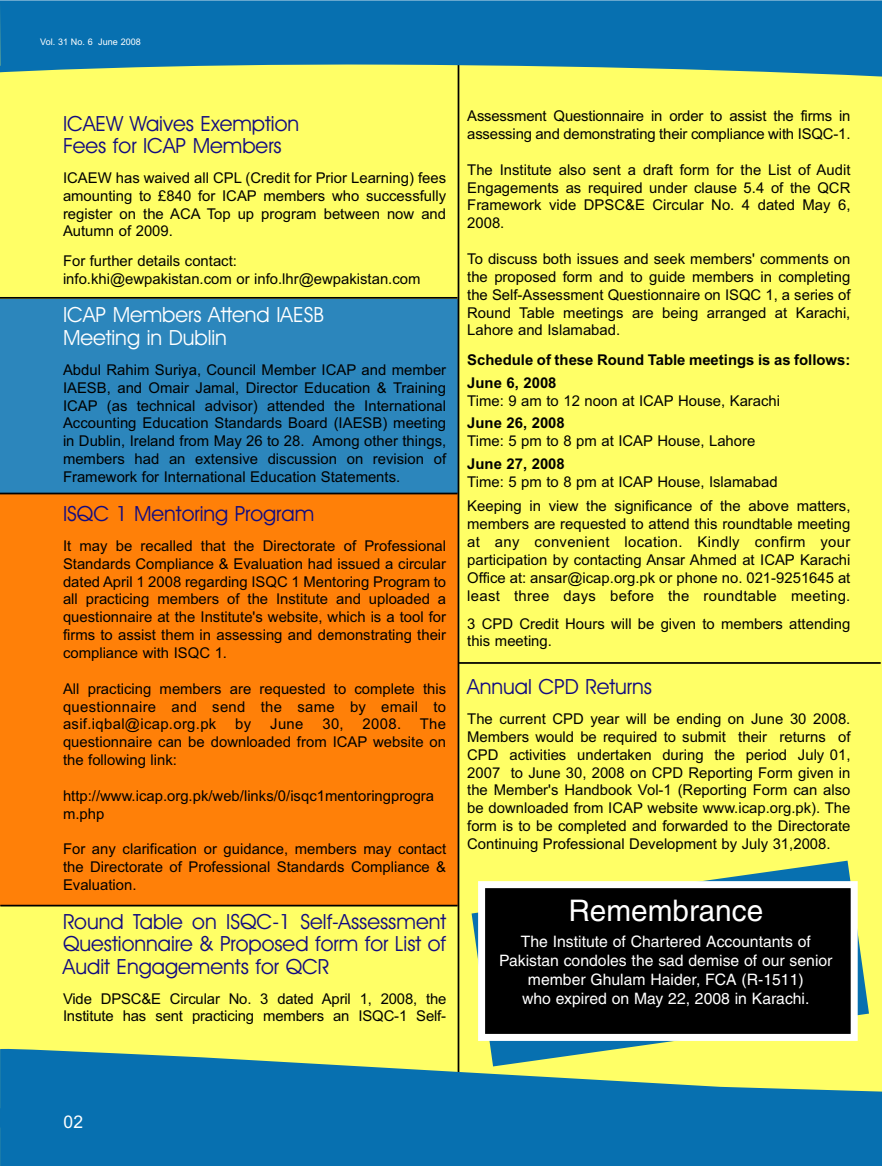
<style>
.page{position:relative;width:882px;height:1166px;background:#fff}
.page>*{position:absolute;margin:0;border:0;box-sizing:border-box;transform-origin:0 0}
.t1{font:29.75px "Helvetica";color:#fff}
.t2{font:21px/22.6px "Avant Garde IT Cby BT";color:#120b81}
.t3{font:21px/22.6px "Avant Garde IT Cby BT";color:#fff}
.t4{font:17.5px "Arial";color:#fff}
.t5{font:15.75px/18.9px "Helvetica";color:#fff;text-align:center}
.t6{font:14.88px/17.8px "Arial";color:#000;text-align:justify}
.t7{font:700 14.88px/22.8px "Arial";color:#000}
.t8{font:9.1px "Arial";color:#fff}
</style>
<div class="page">
<div style="left:1px;top:4px;width:881px;height:1162px;background:#ff6"></div>
<svg style="left:472px;top:860px;width:397px;height:187px"></svg>
<div style="left:482px;top:884px;width:372px;height:153px;background:#000"></div>
<div style="left:478px;top:881px;width:380px;height:159px;border:7px solid #fff"></div>
<hr style="left:0;top:297px;width:458px;height:2px;background:#000">
<div style="left:0;top:493px;width:459px;height:413px;background:#ff8008"></div>
<div style="left:0;top:299px;width:459px;height:193px;background:#2c86bc"></div>
<hr style="left:0;top:492px;width:458px;height:2px;background:#000">
<hr style="left:0;top:904px;width:458px;height:2px;background:#000">
<hr style="left:458px;top:62px;width:1px;height:1014px;background:#000">
<div style="left:0;top:1127px;width:882px;height:39px;background:#0770b0"></div>
<svg style="left:0;top:1047px;width:882px;height:80px;fill:#0770b0"></svg>
<div style="left:0;top:0;width:882px;height:42px;background:#0770b0"></div>
<svg style="left:0;top:42px;width:882px;height:85px"></svg>
<hr style="left:459px;top:662px;width:422px;height:2px;background:#000">
<p class="t8" style="left:40px;top:37px;width:102px">Vol. 31 No. 6 June 2008</p>
<h2 class="t2" style="left:63px;top:112px;width:238px">ICAEW Waives Exemption<br>Fees for ICAP Members</h2>
<p class="t6" style="left:63px;top:169px;width:385px">ICAEW has waived all CPL (Credit for Prior Learning) fees amounting to £840 for ICAP members who successfully register on the ACA Top up program between now and Autumn of 2009.</p>
<p class="t6" style="left:63px;top:252px;width:359px">For further details contact:<br>info.khi@ewpakistan.com or info.lhr@ewpakistan.com</p>
<h2 class="t3" style="left:63px;top:304px;width:263px">ICAP Members Attend IAESB<br>Meeting in Dublin</h2>
<p class="t6" style="left:63px;top:361px;width:385px">Abdul Rahim Suriya, Council Member ICAP and member IAESB, and Omair Jamal, Director Education &amp; Training ICAP (as technical advisor) attended the International Accounting Education Standards Board (IAESB) meeting in Dublin, Ireland from May 26 to 28. Among other things, members had an extensive discussion on revision of Framework for International Education Statements.</p>
<h2 class="t2" style="left:63px;top:502px;width:253px">ISQC 1 Mentoring Program</h2>
<p class="t6" style="left:63px;top:537px;width:385px">It may be recalled that the Directorate of Professional Standards Compliance &amp; Evaluation had issued a circular dated April 1 2008 regarding ISQC 1 Mentoring Program to all practicing members of the Institute and uploaded a questionnaire at the Institute's website, which is a tool for firms to assist them in assessing and demonstrating their compliance with ISQC 1.</p>
<p class="t6" style="left:63px;top:679px;width:385px">All practicing members are requested to complete this questionnaire and send the same by email to asif.iqbal@icap.org.pk</p>
<p class="t6" style="left:235px;top:715px;width:18px">by</p>
<p class="t6" style="left:270px;top:715px;width:35px">June</p>
<p class="t6" style="left:322px;top:715px;width:23px">30,</p>
<p class="t6" style="left:363px;top:715px;width:40px">2008.</p>
<p class="t6" style="left:63px;top:715px;width:385px;text-indent:357px">The questionnaire can be downloaded from ICAP website on the following link:</p>
<p class="t6" style="left:63px;top:786px;width:373px">http://www.icap.org.pk/web/links/0/isqc1mentoringprogra m.php</p>
<p class="t6" style="left:63px;top:840px;width:385px">For any clarification or guidance, members may contact the Directorate of Professional Standards Compliance &amp; Evaluation.</p>
<h2 class="t2" style="left:63px;top:910px;width:385px;text-align:justify">Round Table on ISQC-1 Self-Assessment Questionnaire &amp; Proposed form for List of Audit Engagements for QCR</h2>
<p class="t6" style="left:63px;top:989px;width:385px">Vide DPSC&amp;E Circular No. 3 dated April 1, 2008, the<br>Institute has sent practicing members an ISQC-1 Self-</p>
<p class="t6" style="left:467px;top:107px;width:385px">Assessment Questionnaire in order to assist the firms in assessing and demonstrating their compliance with ISQC-1.</p>
<p class="t6" style="left:467px;top:161px;width:385px">The Institute also sent a draft form for the List of Audit Engagements as required under clause 5.4 of the QCR Framework vide DPSC&amp;E Circular No. 4 dated May 6, 2008.</p>
<p class="t6" style="left:467px;top:250px;width:385px">To discuss both issues and seek members' comments on the proposed form and to guide members in completing the Self-Assessment Questionnaire on ISQC 1, a series of Round Table meetings are being arranged at Karachi, Lahore and Islamabad.</p>
<p class="t7" style="left:467px;top:348px;width:385px">Schedule of these Round Table meetings is as follows:<br>June 6, 2008</p>
<p class="t6" style="left:467px;top:391px;width:314px">Time: 9 am to 12 noon at ICAP House, Karachi</p>
<p class="t7" style="left:467px;top:412px;width:99px">June 26, 2008</p>
<p class="t6" style="left:467px;top:432px;width:290px">Time: 5 pm to 8 pm at ICAP House, Lahore</p>
<p class="t7" style="left:467px;top:452px;width:99px">June 27, 2008</p>
<p class="t6" style="left:467px;top:469px;width:385px;line-height:24.5px">Time: 5 pm to 8 pm at ICAP House, Islamabad<br>Keeping in view the significance of the above matters,</p>
<p class="t6" style="left:467px;top:515px;width:385px">members are requested to attend this roundtable meeting at any convenient location. Kindly confirm your participation by contacting Ansar Ahmed at ICAP Karachi Office at: ansar@icap.org.pk or phone no. 021-9251645 at least three days before the roundtable meeting.</p>
<p class="t6" style="left:467px;top:614px;width:385px">3 CPD Credit Hours will be given to members attending this meeting.</p>
<h2 class="t2" style="left:467px;top:675px;width:186px">Annual CPD Returns</h2>
<p class="t6" style="left:467px;top:710px;width:385px">The current CPD year will be ending on June 30 2008.<br>Members would be required to submit their returns of CPD activities undertaken during the period July 01, 2007 to June 30, 2008 on CPD Reporting Form given in the Member's Handbook Vol-1 (Reporting Form can also be downloaded from ICAP website www.icap.org.pk). The form is to be completed and forwarded to the Directorate Continuing Professional Development by July 31,2008.</p>
<h1 class="t1" style="left:568px;top:900px;width:196px">Remembrance</h1>
<p class="t5" style="left:499px;top:933px;width:335px">The Institute of Chartered Accountants of Pakistan condoles the sad demise of our senior member Ghulam Haider, FCA (R-1511)<br>who expired on May 22, 2008 in Karachi.</p>
<p class="t4" style="left:64px;top:1111px;width:21px">02</p>
</div>
